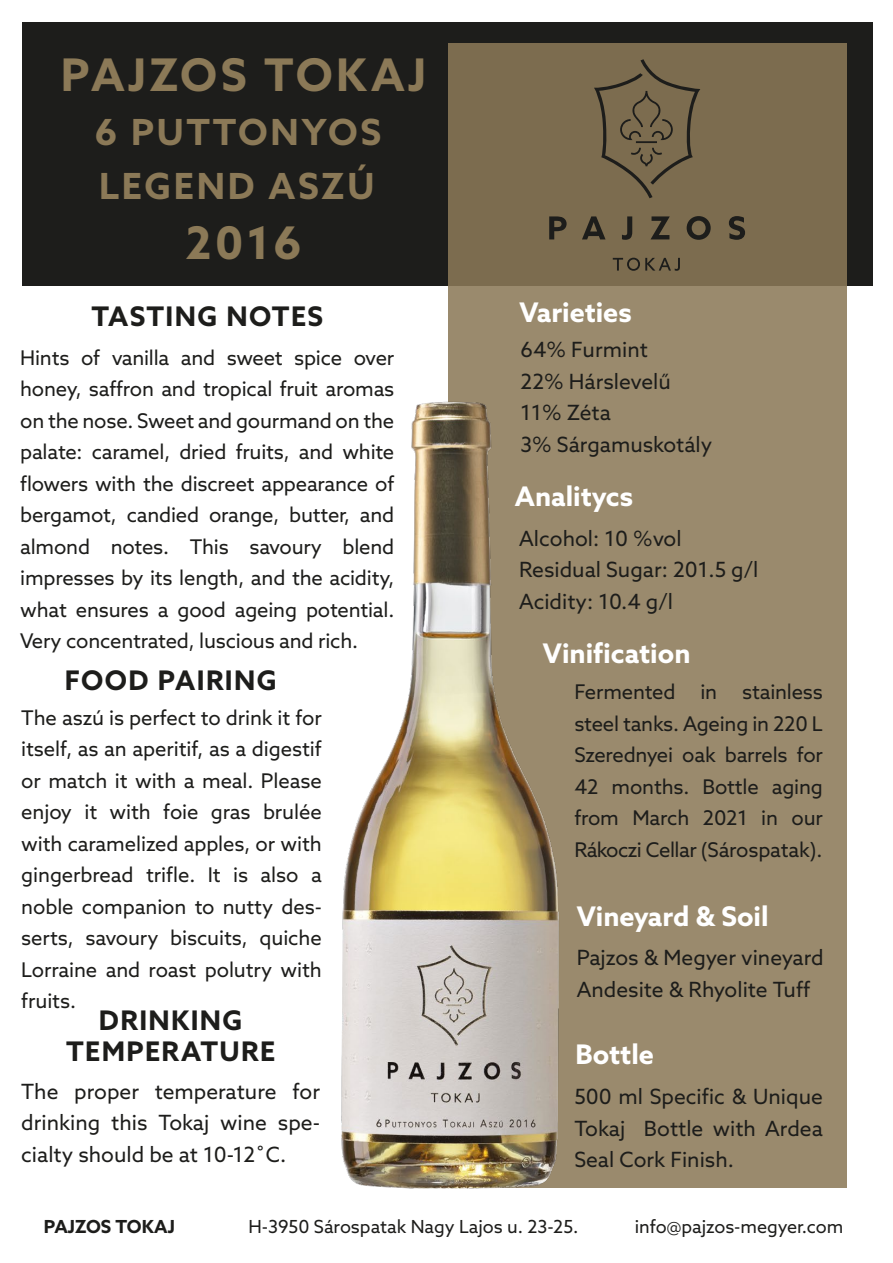
<style>
.page{position:relative;width:893px;height:1263px;background:#fff}
.page>*{position:absolute;margin:0;border:0;box-sizing:border-box;transform-origin:0 0}
.t1{font:700 45px "Azo Sans";letter-spacing:.075em;color:#8b7957}
.t2{font:700 36px/54px "Azo Sans";letter-spacing:.075em;color:#8b7957}
.t3{font:700 27px "Azo Sans";color:#fff}
.t4{font:700 27px/31.5px "Azo Sans";letter-spacing:.05em;color:#1d1d1b;text-align:center}
.t5{font:21px/31.5px "Azo Sans";color:#1d1d1b}
.t6{font:20.25px/31.5px "Azo Sans";letter-spacing:-.01em;color:#1d1d1b;text-align:justify}
.t7{font:18px "Azo Sans";color:#1d1d1b}
.t8{font:700 18px "Azo Sans";color:#1d1d1b}
</style>
<div class="page">
<div style="left:23px;top:22px;width:850px;height:263px;background:#1d1d1b"></div>
<svg style="left:448px;top:44px;width:399px;height:1144px;background:#938366"></svg>
<svg style="left:613px;top:258px;width:67px;height:13px"></svg>
<svg style="left:549px;top:216px;width:196px;height:24px"></svg>
<svg style="left:594px;top:59px;width:106px;height:139px;background:#716349"></svg>
<img style="left:341px;top:347px;width:235px;height:842px">
<h1 class="t1" style="left:61px;top:45px;width:367px">PAJZOS TOKAJ</h1>
<h2 class="t2" style="left:95px;top:104px;width:288px">6 PUTTONYOS<br>LEGEND ASZÚ</h2>
<h1 class="t1" style="left:186px;top:213px;width:118px">2016</h1>
<h3 class="t4" style="left:91px;top:300px;width:233px">TASTING NOTES</h3>
<h3 class="t3" style="left:520px;top:294px;width:114px">Varieties</h3>
<p class="t6" style="left:20px;top:342px;width:376px">Hints of vanilla and sweet spice over honey, saffron and tropical fruit aromas on the nose. Sweet and gourmand on the palate: caramel, dried fruits, and white flowers with the discreet appearance of bergamot, candied orange, butter, and almond notes. This savoury blend impresses by its length, and the acidity, what ensures a good ageing potential.<br>Very concentrated, luscious and rich.</p>
<p class="t5" style="left:521px;top:334px;width:193px">64% Furmint<br>22% Hárslevelű<br>11% Zéta<br>3% Sárgamuskotály</p>
<h3 class="t3" style="left:515px;top:478px;width:120px">Analitycs</h3>
<p class="t5" style="left:519px;top:522px;width:240px">Alcohol: 10 %vol<br>Residual Sugar: 201.5 g/l<br>Acidity: 10.4 g/l</p>
<h3 class="t3" style="left:543px;top:635px;width:149px">Vinification</h3>
<h3 class="t4" style="left:65px;top:664px;width:213px">FOOD PAIRING</h3>
<p class="t6" style="left:21px;top:701px;width:302px">The aszú is perfect to drink it for itself, as an aperitif, as a digestif or match it with a meal. Please enjoy it with foie gras brulée with caramelized apples, or with gingerbread trifle. It is also a noble companion to nutty des&shy;serts, savoury biscuits, quiche Lorraine and roast polutry with fruits.</p>
<h3 class="t4" style="left:66px;top:1004px;width:210px">DRINKING<br>TEMPERATURE</h3>
<p class="t5" style="left:21px;top:1075px;width:300px;text-align:justify">The proper temperature for drinking this Tokaj wine spe&shy;cialty should be at 10-12˚C.</p>
<p class="t6" style="left:574px;top:676px;width:250px">Fermented in stainless steel tanks. Ageing in 220 L Szerednyei oak barrels for 42 months. Bottle aging from March 2021 in our Rákoczi Cellar (Sárospatak).</p>
<h3 class="t3" style="left:577px;top:898px;width:193px">Vineyard &amp; Soil</h3>
<p class="t5" style="left:577px;top:942px;width:248px">Pajzos &amp; Megyer vineyard<br>Andesite &amp; Rhyolite Tuff</p>
<h3 class="t3" style="left:575px;top:1037px;width:80px">Bottle</h3>
<p class="t5" style="left:574px;top:1080px;width:250px;text-align:justify">500 ml Specific &amp; Unique Tokaj Bottle with Ardea Seal Cork Finish.</p>
<p class="t8" style="left:44px;top:1214px;width:133px">PAJZOS TOKAJ</p>
<p class="t7" style="left:248px;top:1214px;width:332px">H-3950 Sárospatak Nagy Lajos u. 23-25.</p>
<p class="t7" style="left:635px;top:1214px;width:210px">info@pajzos-megyer.com</p>
</div>
